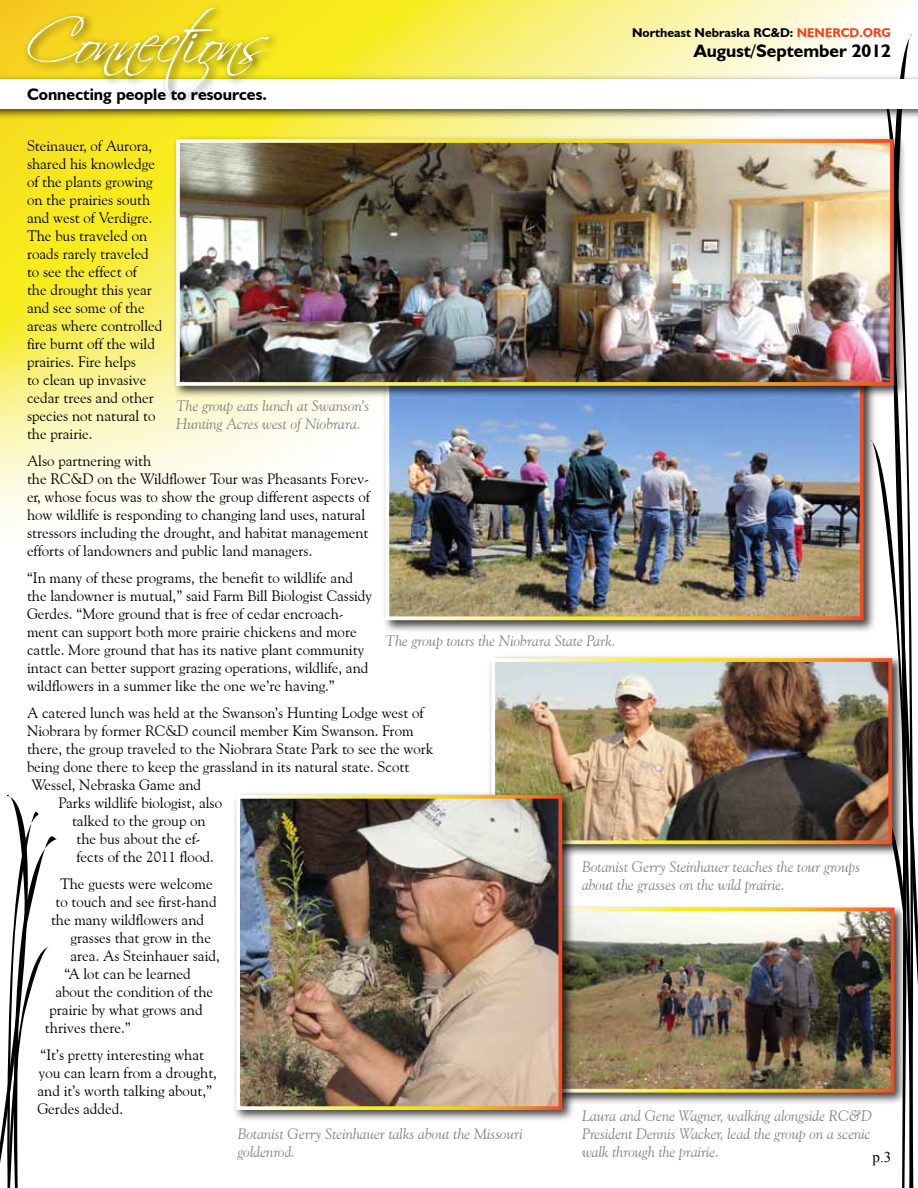
<style>
.page{position:relative;width:918px;height:1188px;background:#fff}
.page>*{position:absolute;margin:0;border:0;box-sizing:border-box;transform-origin:0 0}
.t1{font:700 18px "Humanist 521 BT";color:#000}
.t2{font:700 16.5px "Humanist 521 BT";color:#000}
.t3{font:15px/18px "Goudy Old Style BT";color:#000}
.t4{font:italic 15px/18px "Goudy Old Style BT";color:#808285}
.t5{font:15px "Times New Roman";color:#000}
.t6{font:700 12.75px "Humanist 521 BT";color:#000}
.s1{color:#ef4623}
</style>
<div class="page">
<svg style="left:0;top:0;width:904px;height:521px"></svg>
<svg style="left:858px;top:21px;width:54px;height:114px"></svg>
<svg style="left:870px;top:70px;width:48px;height:1118px"></svg>
<svg style="left:0;top:795px;width:57px;height:393px"></svg>
<div style="left:0;top:74px;width:918px;height:46px;background:#000;opacity:.75"></div>
<div style="left:0;top:80px;width:918px;height:29px;background:#fff"></div>
<div style="left:22px;top:2px;width:257px;height:104px;background:#000;opacity:.75"></div>
<svg style="left:27px;top:8px;width:243px;height:88px"></svg>
<div style="left:382px;top:370px;width:494px;height:263px;background:#000;opacity:.75"></div>
<img style="left:391px;top:398px;width:468px;height:217px">
<div style="left:386px;top:374px;width:478px;height:246px;border:4px solid #fff"></div>
<div style="left:172px;top:135px;width:735px;height:263px;background:#000;opacity:.75"></div>
<img style="left:181px;top:144px;width:708px;height:237px">
<div style="left:176px;top:139px;width:718px;height:247px;border:4px solid #fff"></div>
<div style="left:531px;top:904px;width:376px;height:201px;background:#000;opacity:.75"></div>
<img style="left:575px;top:913px;width:314px;height:175px">
<div style="left:488px;top:654px;width:417px;height:203px;background:#000;opacity:.75"></div>
<img style="left:496px;top:663px;width:391px;height:176px">
<div style="left:491px;top:658px;width:401px;height:186px;border:4px solid #fff"></div>
<div style="left:233px;top:791px;width:342px;height:332px;background:#000;opacity:.75"></div>
<img style="left:241px;top:800px;width:316px;height:305px">
<div style="left:236px;top:795px;width:326px;height:315px;border:4px solid #fff"></div>
<p class="t6" style="left:632px;top:24px;width:260px">Northeast Nebraska RC&amp;D: <span class="s1">NENERCD.ORG</span></p>
<p class="t1" style="left:694px;top:40px;width:199px">August/September 2012</p>
<p class="t2" style="left:27px;top:84px;width:241px">Connecting people to resources.</p>
<p class="t3" style="left:27px;top:136px;width:137px">Steinauer, of Aurora, shared his knowledge of the plants growing on the prairies south and west of Verdigre.<br>The bus traveled on roads rarely traveled to see the effect of<br>the drought this year and see some of the areas where controlled fire burnt off the wild prairies. Fire helps<br>to clean up invasive cedar trees and other species not natural to the prairie.</p>
<p class="t3" style="left:27px;top:451px;width:344px">Also partnering with<br>the RC&amp;D on the Wildflower Tour was Pheasants Forev&shy;er, whose focus was to show the group different aspects of how wildlife is responding to changing land uses, natural stressors including the drought, and habitat management efforts of landowners and public land managers.</p>
<p class="t3" style="left:27px;top:568px;width:346px">“In many of these programs, the benefit to wildlife and the landowner is mutual,” said Farm Bill Biologist Cassidy Gerdes. “More ground that is free of cedar encroach&shy;ment can support both more prairie chickens and more cattle. More ground that has its native plant community intact can better support grazing operations, wildlife, and wildflowers in a summer like the one we’re having.”</p>
<p class="t3" style="left:27px;top:703px;width:398px">A catered lunch was held at the Swanson’s Hunting Lodge west of</p>
<p class="t3" style="left:27px;top:721px;width:388px">Niobrara by former RC&amp;D council member Kim Swanson. From</p>
<p class="t3" style="left:27px;top:739px;width:408px">there, the group traveled to the Niobrara State Park to see the work</p>
<p class="t3" style="left:27px;top:757px;width:384px">being done there to keep the grassland in its natural state. Scott</p>
<p class="t3" style="left:32px;top:775px;width:171px">Wessel, Nebraska Game and</p>
<p class="t3" style="left:58px;top:793px;width:165px">Parks wildlife biologist, also</p>
<p class="t3" style="left:72px;top:811px;width:135px">talked to the group on</p>
<p class="t3" style="left:76px;top:829px;width:126px">the bus about the ef-</p>
<p class="t3" style="left:76px;top:847px;width:139px">fects of the 2011 flood.</p>
<p class="t3" style="left:60px;top:874px;width:154px">The guests were welcome</p>
<p class="t3" style="left:56px;top:892px;width:163px">to touch and see first-hand</p>
<p class="t3" style="left:51px;top:910px;width:155px">the many wildflowers and</p>
<p class="t3" style="left:70px;top:928px;width:142px">grasses that grow in the</p>
<p class="t3" style="left:70px;top:946px;width:151px">area. As Steinhauer said,</p>
<p class="t3" style="left:64px;top:964px;width:128px">“A lot can be learned</p>
<p class="t3" style="left:56px;top:982px;width:159px">about the condition of the</p>
<p class="t3" style="left:50px;top:1000px;width:155px">prairie by what grows and</p>
<p class="t3" style="left:45px;top:1018px;width:87px">thrives there.”</p>
<p class="t3" style="left:37px;top:1045px;width:181px">“It’s pretty interesting what you can learn from a drought, and it’s worth talking about,”<br>Gerdes added.</p>
<p class="t4" style="left:176px;top:397px;width:195px">The group eats lunch at Swanson’s<br>Hunting Acres west of Niobrara.</p>
<p class="t4" style="left:386px;top:631px;width:232px">The group tours the Niobrara State Park.</p>
<p class="t4" style="left:582px;top:858px;width:280px">Botanist Gerry Steinhauer teaches the tour groups about the grasses on the wild prairie.</p>
<p class="t4" style="left:582px;top:1106px;width:291px;text-align:justify">Laura and Gene Wagner, walking alongside RC&amp;D President Dennis Wacker, lead the group on a scenic walk through the prairie.</p>
<p class="t4" style="left:238px;top:1125px;width:286px">Botanist Gerry Steinhauer talks about the Missouri goldenrod.</p>
<p class="t5" style="left:873px;top:1147px;width:20px">p.3</p>
</div>
